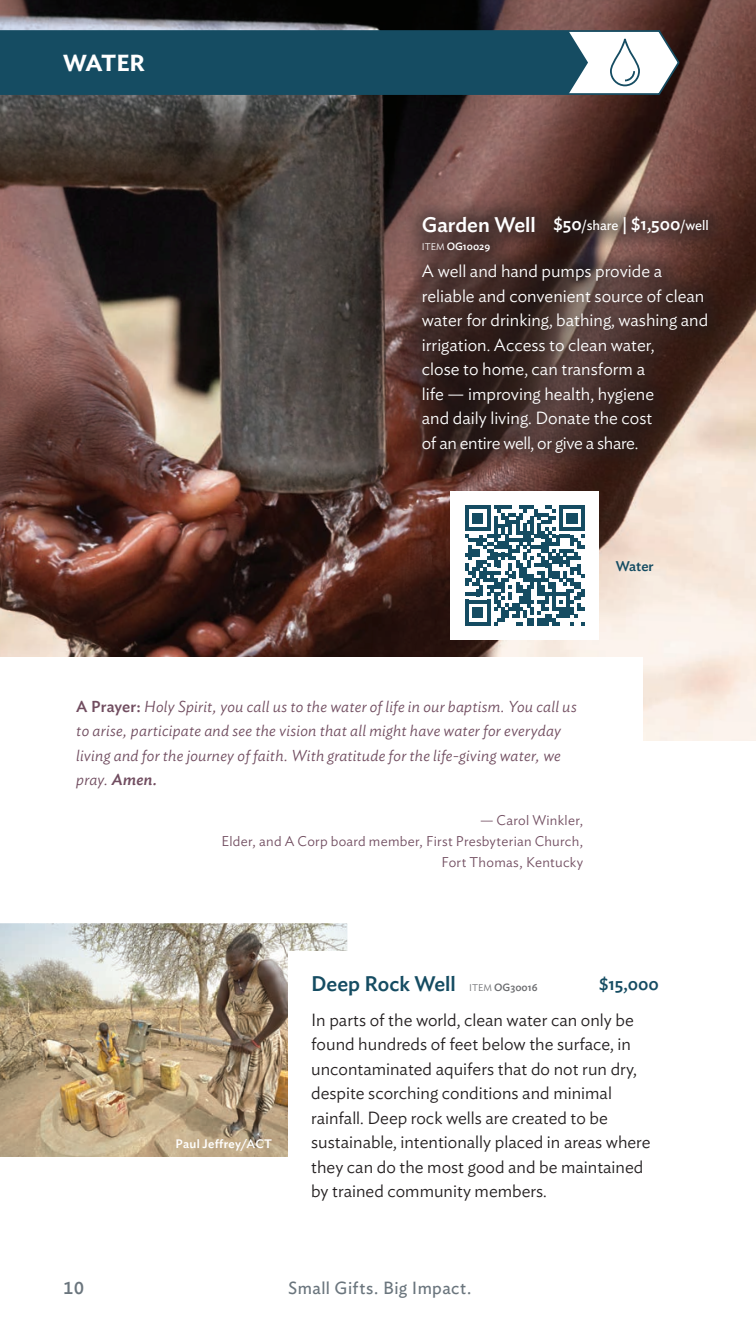
<style>
.page{position:relative;width:756px;height:1323px;background:#fff}
.page>*{position:absolute;margin:0;border:0;box-sizing:border-box;transform-origin:0 0}
.t1{font:600 23.1px "Ideal Sans";letter-spacing:-.025em;color:#fff}
.t2{font:500 21px "Ideal Sans";color:#154c62}
.t3{font:500 21px "Ideal Sans";color:#fff}
.t4{font:300 17.5px/24.5px "Ideal Sans";color:#231f20}
.t5{font:300 17.5px/24.5px "Ideal Sans";color:#fff}
.t6{font:17.5px "Ideal Sans";letter-spacing:.025em;color:#6a757d}
.t7{font:500 17.5px "Ideal Sans";color:#154c62}
.t8{font:500 17.5px "Ideal Sans";color:#6a757d}
.Body_Copy_-_Quote{font:italic 300 15.75px/24.5px "Ideal Sans";letter-spacing:.015em;color:#714d60}
.Body_Copy_-_Quote-2{font:300 14px/21px "Ideal Sans";letter-spacing:.02em;color:#714d60;text-align:right}
.t9{font:14px "Ideal Sans";color:#fff}
.t10{font:500 14px "Ideal Sans";color:#154c62}
.Photo_Credit{font:500 12.25px "Ideal Sans";letter-spacing:.02em;color:#fff}
.t11{font:500 10.5px "Ideal Sans";color:#fff}
.s1{font-weight:300;font-size:9.62px}
.s2{font-weight:500;font-size:17.5px}
.s3{font-weight:500;font-style:normal}
.s4{font-weight:500}
.s5{font-weight:300;font-size:9.62px;color:#6c6d70}
.s6{font-size:10.5px;color:#6c6d70}
</style>
<div class="page">
<img style="left:0;top:0;width:756px;height:740px">
<img style="left:0;top:923px;width:348px;height:234px">
<svg style="left:0;top:29px;width:681px;height:71px"></svg>
<div style="left:288px;top:951px;width:421px;height:280px;background:#fff"></div>
<div style="left:0;top:31px;width:588px;height:63px;background:#154c62"></div>
<svg style="left:610px;top:39px;width:30px;height:47px"></svg>
<hr style="left:755px;top:1072px;width:1px;height:251px;background:#154c62">
<div style="left:450px;top:491px;width:149px;height:149px;background:#fff"></div>
<svg style="left:465px;top:506px;width:120px;height:119px"></svg>
<div style="left:0;top:657px;width:643px;height:255px;background:#fff"></div>
<div style="left:401px;top:195px;width:328px;height:279px;background:#231f20;opacity:.5"></div>
<div style="left:533px;top:195px;width:197px;height:61px;background:#231f20;opacity:.5"></div>
<p class="t1" style="left:63px;top:45px;width:84px">WATER</p>
<p class="t3" style="left:422px;top:209px;width:115px">Garden Well</p>
<p class="t11" style="left:422px;top:238px;width:70px"><span class="s1">ITEM</span> OG10029</p>
<p class="t9" style="left:554px;top:215px;width:157px"><span class="s2">$50</span>/share <span class="s2">| $1,500</span>/well</p>
<p class="t5" style="left:422px;top:258px;width:288px">A well and hand pumps provide a reliable and convenient source of clean water for drinking, bathing, washing and irrigation. Access to clean water,<br>close to home, can transform a<br>life — improving health, hygiene<br>and daily living. Donate the cost<br>of an entire well, or give a share.</p>
<p class="t10" style="left:616px;top:555px;width:39px">Water</p>
<p class="Body_Copy_-_Quote" style="left:76px;top:693px;width:502px"><span class="s3">A Prayer:</span> Holy Spirit, you call us to the water of life in our baptism. You call us to arise, participate and see the vision that all might have water for everyday living and for the journey of faith. With gratitude for the life-giving water, we pray. <span class="s4">Amen.</span></p>
<p class="Body_Copy_-_Quote-2" style="left:222px;top:809px;width:363px">— Carol Winkler,<br>Elder, and A Corp board member, First Presbyterian Church,<br>Fort Thomas, Kentucky</p>
<p class="Photo_Credit" style="left:176px;top:1134px;width:98px">Paul Jeffrey/ACT</p>
<p class="t2" style="left:311px;top:967px;width:228px">Deep Rock Well <span class="s5">ITEM</span> <span class="s6">OG30016</span></p>
<p class="t7" style="left:599px;top:970px;width:61px">$15,000</p>
<p class="t4" style="left:311px;top:1006px;width:341px">In parts of the world, clean water can only be found hundreds of feet below the surface, in uncontaminated aquifers that do not run dry, despite scorching conditions and minimal rainfall. Deep rock wells are created to be sustainable, intentionally placed in areas where they can do the most good and be maintained by trained community members.</p>
<p class="t8" style="left:64px;top:1274px;width:22px">10</p>
<p class="t6" style="left:288px;top:1274px;width:185px">Small Gifts. Big Impact.</p>
</div>
